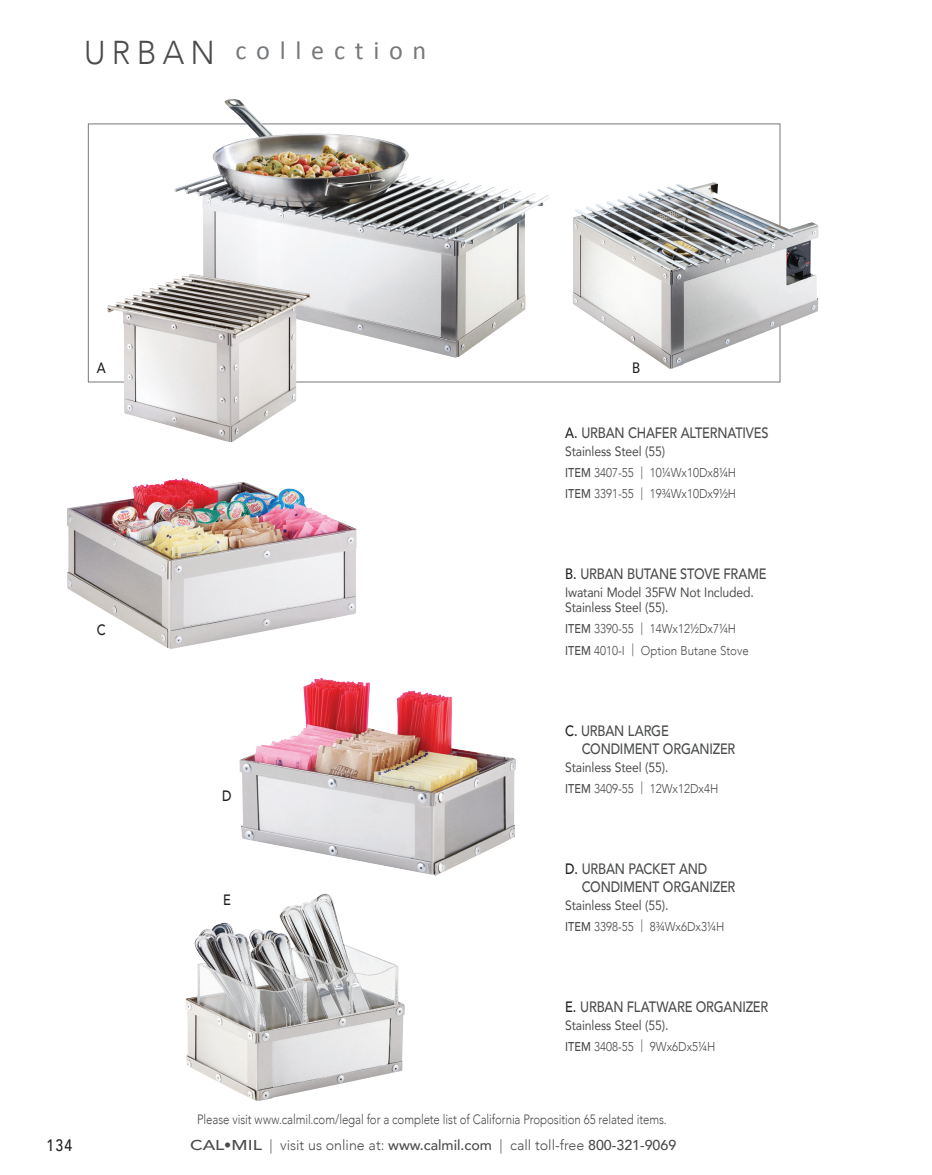
<style>
.page{position:relative;width:932px;height:1175px;background:#fff}
.page>*{position:absolute;margin:0;border:0;box-sizing:border-box;transform-origin:0 0}
.t1{font:26.25px "Calibri";letter-spacing:.37em;color:#76787b}
.t2{font:500 16.5px "Avenir";color:#231f20;scale:.85 1}
.t3{font:500 15px/18px "Avenir";letter-spacing:-.015em;color:#4b4c4d;scale:.85 1}
.t4{font:500 15px "Avenir";color:#231f20;scale:.85 1}
.t5{font:500 14.25px "Avenir";color:#4b4c4d;scale:1.25 1}
.t6{font:13.5px/15px "Avenir";letter-spacing:-.01em;color:#4b4c4d;scale:.9 1}
.t7{font:300 13.5px "Avenir";letter-spacing:-.005em;color:#4b4c4d;scale:.85 1}
.t8{font:300 12.75px/21px "Avenir";color:#4b4c4d;scale:.9 1}
.s1{font-family:"Avenir";font-weight:300;font-size:33px;color:#4b4c4d}
.s2{color:#231f20}
.s3{font-weight:500}
.s4{color:#57585a}
.s5{font-weight:300}
</style>
<div class="page">
<svg style="left:88px;top:123px;width:692px;height:260px"></svg>
<img style="left:67px;top:478px;width:290px;height:171px">
<img style="left:239px;top:678px;width:276px;height:198px">
<img style="left:186px;top:894px;width:219px;height:207px">
<img style="left:174px;top:100px;width:376px;height:258px">
<img style="left:106px;top:273px;width:204px;height:169px">
<img style="left:572px;top:182px;width:246px;height:187px">
<h1 class="t1" style="left:84px;top:34px;width:344px"><span class="s1">URBAN</span> collection</h1>
<p class="t4" style="left:97px;top:355px;width:12px">A</p>
<p class="t4" style="left:632px;top:355px;width:11px">B</p>
<p class="t4" style="left:97px;top:617px;width:12px">C</p>
<p class="t3" style="left:565px;top:423px;width:241px"><span class="s2">A.</span> URBAN CHAFER ALTERNATIVES</p>
<p class="t6" style="left:565px;top:444px;width:112px">Stainless Steel (55)</p>
<p class="t8" style="left:565px;top:462px;width:191px"><span class="s3">ITEM</span> 3407-55 <span class="s4">|</span> 10¼Wx10Dx8¼H<br><span class="s3">ITEM</span> 3391-55 <span class="s4">|</span> 19¾Wx10Dx9½H</p>
<p class="t4" style="left:222px;top:782px;width:13px">D</p>
<p class="t4" style="left:223px;top:886px;width:11px">E</p>
<p class="t3" style="left:565px;top:564px;width:238px"><span class="s2">B.</span> URBAN BUTANE STOVE FRAME</p>
<p class="t6" style="left:565px;top:585px;width:211px">Iwatani Model 35FW Not Included.<br>Stainless Steel (55).</p>
<p class="t8" style="left:565px;top:618px;width:205px"><span class="s3">ITEM</span> 3390-55 <span class="s4">|</span> 14Wx12½Dx7¼H<br><span class="s3">ITEM</span> 4010-I <span class="s4">|</span> Option Butane Stove</p>
<p class="t3" style="left:581px;top:720px;width:182px;text-indent:-16px"><span class="s2">C.</span> URBAN LARGE<br>CONDIMENT ORGANIZER</p>
<p class="t6" style="left:565px;top:759px;width:116px">Stainless Steel (55).</p>
<p class="t8" style="left:565px;top:777px;width:172px"><span class="s3">ITEM</span> 3409-55 <span class="s4">|</span> 12Wx12Dx4H</p>
<p class="t3" style="left:581px;top:858px;width:182px;text-indent:-16px"><span class="s2">D.</span> URBAN PACKET AND<br>CONDIMENT ORGANIZER</p>
<p class="t6" style="left:565px;top:897px;width:116px">Stainless Steel (55).</p>
<p class="t8" style="left:565px;top:915px;width:178px"><span class="s3">ITEM</span> 3398-55 <span class="s4">|</span> 8¾Wx6Dx3¼H</p>
<p class="t3" style="left:565px;top:996px;width:240px"><span class="s2">E.</span> URBAN FLATWARE ORGANIZER</p>
<p class="t6" style="left:565px;top:1017px;width:116px">Stainless Steel (55).</p>
<p class="t8" style="left:565px;top:1035px;width:168px"><span class="s3">ITEM</span> 3408-55 <span class="s4">|</span> 9Wx6Dx5¼H</p>
<p class="t7" style="left:197px;top:1110px;width:554px">Please visit www.calmil.com/legal for a complete list of California Proposition 65 related items.</p>
<p class="t2" style="left:46px;top:1130px;width:32px">134</p>
<p class="t5" style="left:190px;top:1132px;width:390px">CAL•MIL <span class="s5">| visit us online at:</span> www.calmil.com <span class="s5">| call toll-free</span> 800-321-9069</p>
</div>
